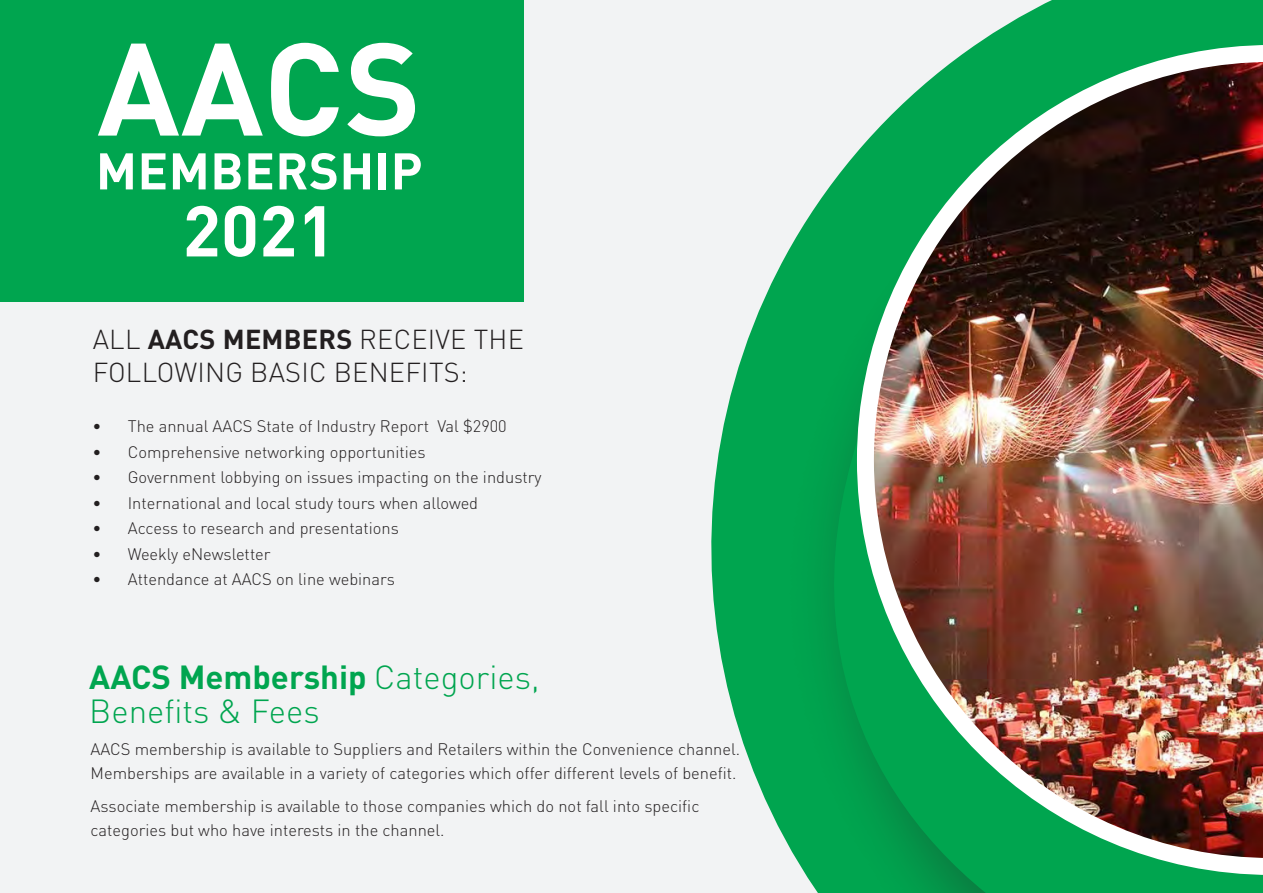
<style>
.page{position:relative;width:1263px;height:893px;background:#fff}
.page>*{position:absolute;margin:0;border:0;box-sizing:border-box;transform-origin:0 0}
.t1{font:700 129.15px "DIN Pro";color:#fff}
.t2{font:700 70.65px "DIN Pro";color:#fff}
.t3{font:700 50.7px "DIN Pro";letter-spacing:.01em;color:#fff}
.t4{font:300 33px/34.5px "DIN Pro";color:#00a54f}
.t5{font:300 27.15px/33px "DIN Pro";letter-spacing:.01em;color:#231f20}
.t6{font:300 16.5px/24px "DIN Pro";color:#231f20}
.s1{font-weight:700}
</style>
<div class="page">
<div style="left:0;top:0;width:1167px;height:893px;background:#f2f3f4"></div>
<div style="left:0;top:0;width:523px;height:302px;background:#00a54f"></div>
<svg style="left:711px;top:0;width:552px;height:809px"></svg>
<svg style="left:793px;top:14px;width:470px;height:417px;fill:#00a54f"></svg>
<svg style="left:770px;top:431px;width:249px;height:462px;background:#0ba555"></svg>
<div style="left:1019px;top:875px;width:244px;height:18px;background:#00a54f"></div>
<img style="left:857px;top:45px;width:406px;height:830px">
<p class="t1" style="left:97px;top:1px;width:325px">AACS</p>
<p class="t3" style="left:96px;top:137px;width:328px">MEMBERSHIP</p>
<p class="t2" style="left:183px;top:183px;width:155px">2021</p>
<p class="t5" style="left:93px;top:322px;width:433px">ALL <span class="s1">AACS MEMBERS</span> RECEIVE THE<br>FOLLOWING BASIC BENEFITS:</p>
<p class="t6" style="left:93px;top:414px;width:416px">• The annual AACS State of Industry Report Val $2900</p>
<p class="t6" style="left:93px;top:439px;width:335px">• Comprehensive networking opportunities</p>
<p class="t6" style="left:93px;top:465px;width:450px">• Government lobbying on issues impacting on the industry</p>
<p class="t6" style="left:93px;top:490px;width:387px">• International and local study tours when allowed</p>
<p class="t6" style="left:93px;top:516px;width:308px">• Access to research and presentations</p>
<p class="t6" style="left:93px;top:541px;width:180px">• Weekly eNewsletter</p>
<p class="t6" style="left:93px;top:567px;width:304px">• Attendance at AACS on line webinars</p>
<p class="t4" style="left:89px;top:658px;width:452px"><span class="s1">AACS Membership</span> Categories,<br>Benefits &amp; Fees</p>
<p class="t6" style="left:91px;top:736px;width:651px">AACS membership is available to Suppliers and Retailers within the Convenience channel.<br>Memberships are available in a variety of categories which offer different levels of benefit.</p>
<p class="t6" style="left:91px;top:793px;width:610px">Associate membership is available to those companies which do not fall into specific categories but who have interests in the channel.</p>
</div>
